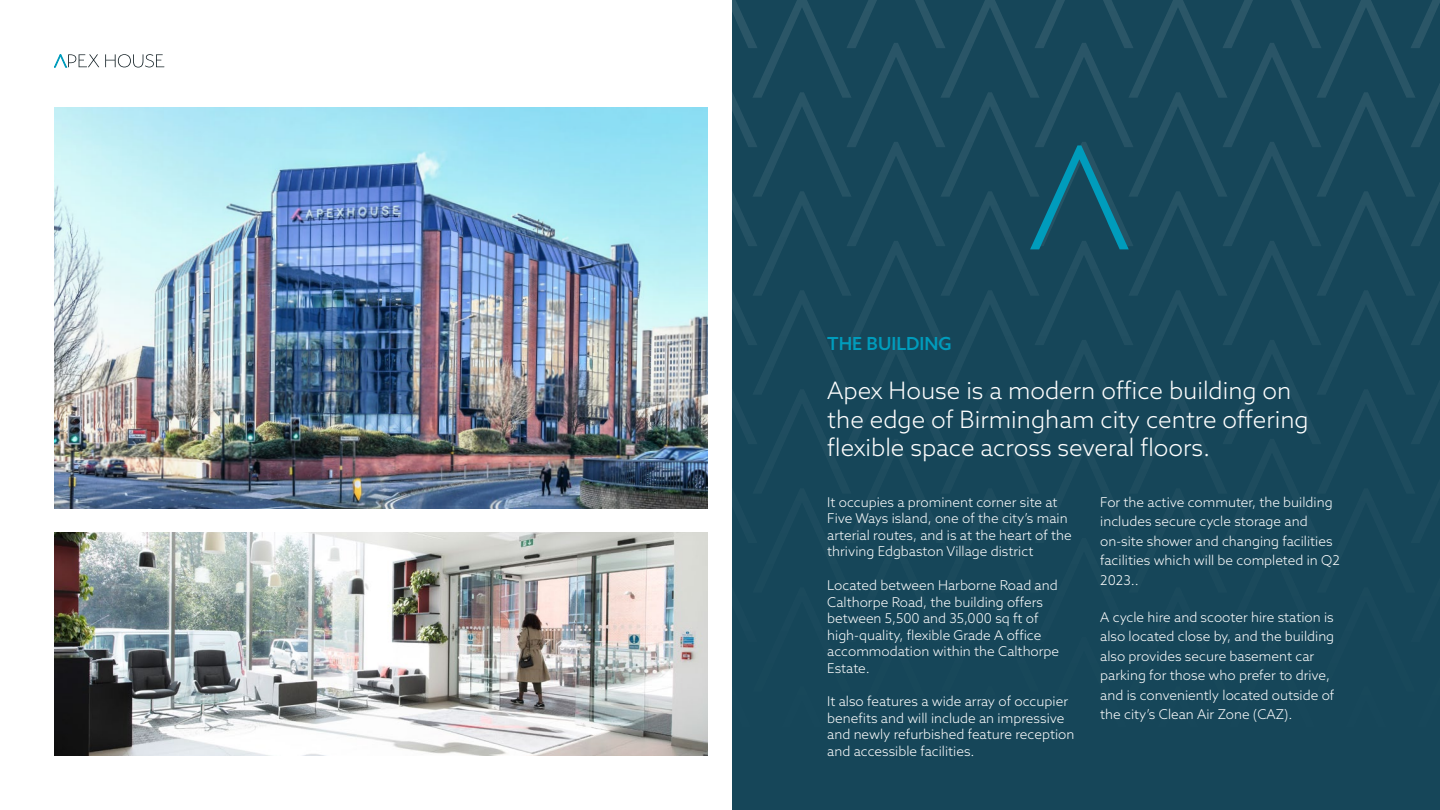
<style>
.page{position:relative;width:1440px;height:810px;background:#fff}
.page>*{position:absolute;margin:0;border:0;box-sizing:border-box;transform-origin:0 0}
.t1{font:300 24px/28.8px "Azo Sans";color:#fff}
.t2{font:500 18px "Azo Sans";color:#009cbc}
.t3{font:300 13.5px/16.5px "Azo Sans";color:#fff}
</style>
<div class="page">
<div style="left:733px;top:0;width:707px;height:810px;background:linear-gradient(to bottom,#1a495c,#164659)"></div>
<svg style="left:105px;top:54px;width:59px;height:14px"></svg>
<svg style="left:54px;top:54px;width:45px;height:14px"></svg>
<svg style="left:1030px;top:145px;width:99px;height:104px;background:#13556a"></svg>
<img style="left:54px;top:533px;width:653px;height:223px">
<img style="left:54px;top:107px;width:653px;height:401px">
<h2 class="t2" style="left:827px;top:331px;width:126px">THE BUILDING</h2>
<h1 class="t1" style="left:827px;top:376px;width:483px">Apex House is a modern office building on the edge of Birmingham city centre offering flexible space across several floors.</h1>
<p class="t3" style="left:827px;top:493px;width:246px">It occupies a prominent corner site at Five Ways island, one of the city’s main arterial routes, and is at the heart of the thriving Edgbaston Village district</p>
<p class="t3" style="left:827px;top:577px;width:234px">Located between Harborne Road and<br>Calthorpe Road, the building offers between 5,500 and 35,000 sq ft of high-quality, flexible Grade A office accommodation within the Calthorpe<br>Estate.</p>
<p class="t3" style="left:827px;top:693px;width:249px">It also features a wide array of occupier benefits and will include an impressive and newly refurbished feature reception and accessible facilities.</p>
<p class="t3" style="left:1100px;top:492px;width:241px;line-height:19.5px">For the active commuter, the building includes secure cycle storage and on-site shower and changing facilities facilities which will be completed in Q2<br>2023..</p>
<p class="t3" style="left:1100px;top:607px;width:236px;line-height:19.5px">A cycle hire and scooter hire station is also located close by, and the building also provides secure basement car parking for those who prefer to drive, and is conveniently located outside of the city’s Clean Air Zone (CAZ).</p>
</div>
